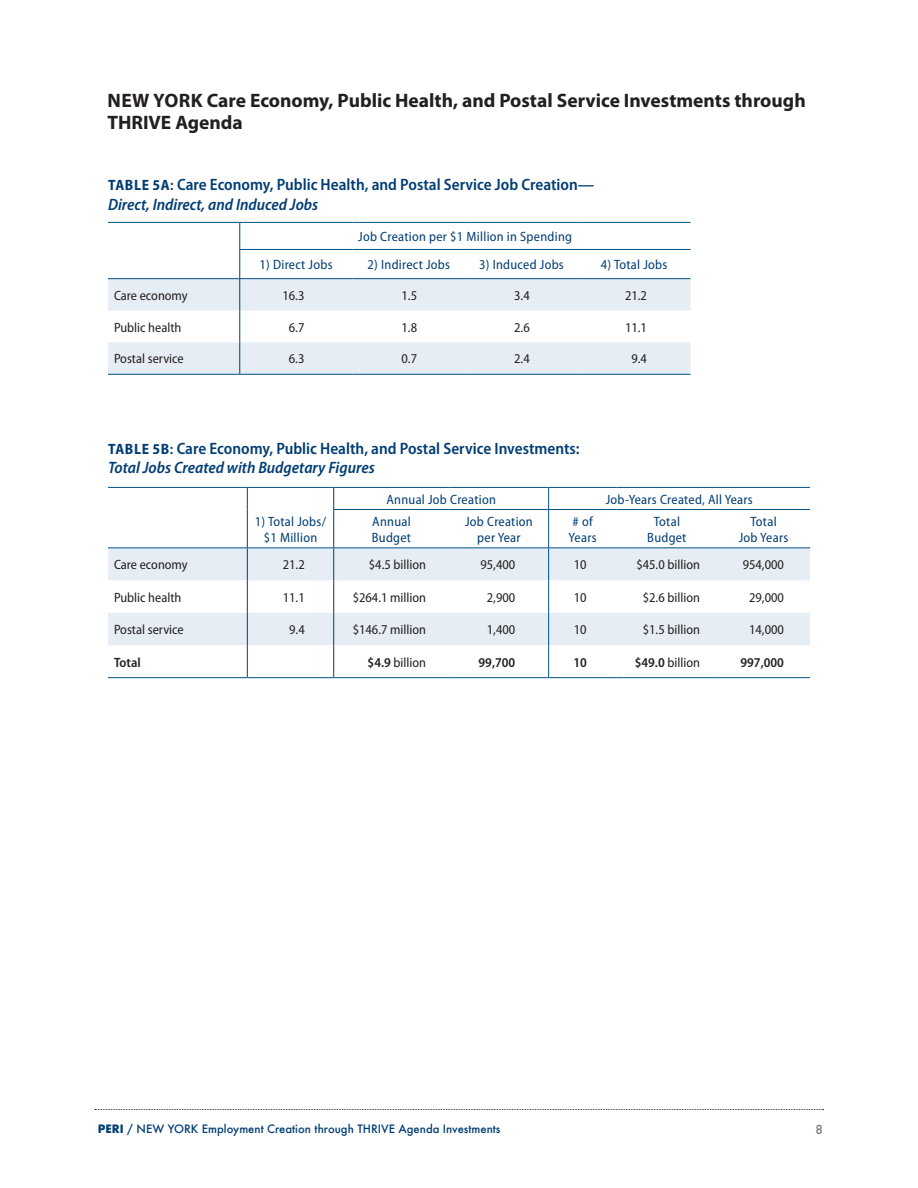
<style>
.page{position:relative;width:918px;height:1188px;background:#fff}
.page>*{position:absolute;margin:0;border:0;box-sizing:border-box;transform-origin:0 0}
.Bhead{font:700 19.5px/22.5px "Myriad Pro";color:#231f20}
.TableNumber{font:600 semi-condensed 16.5px/19.5px "Myriad Pro";color:#013d74}
.Table_Text{font:semi-condensed 13.5px "Myriad Pro";color:#231f20}
.Table_Header1{font:semi-condensed 13.5px/16.2px "Myriad Pro";letter-spacing:.02em;color:#013d74;text-align:center}
.Table_Text-2{font:600 semi-condensed 13.5px "Myriad Pro";color:#231f20}
.t1{font:500 12px "Futura";color:#76787b}
.t2{font:500 11.25px "Futura";color:#013d74}
.s1{font-weight:700;font-size:15px}
.s2{font-size:15px}
.s3{font-style:italic}
.s4{font-weight:600}
.s5{font-weight:700}
</style>
<div class="page">
<svg style="left:95px;top:1109px;width:729px;height:1px"></svg>
<svg style="left:108px;top:279px;width:583px;height:95px;fill:#e7edf4"></svg>
<hr style="left:108px;top:222px;width:132px;height:1px;background:#005187">
<hr style="left:240px;top:222px;width:112px;height:1px;background:#005187">
<hr style="left:352px;top:222px;width:113px;height:1px;background:#005187">
<hr style="left:465px;top:222px;width:113px;height:1px;background:#005187">
<hr style="left:578px;top:222px;width:113px;height:1px;background:#005187">
<hr style="left:240px;top:278px;width:112px;height:1px;background:#005187">
<hr style="left:352px;top:278px;width:113px;height:1px;background:#005187">
<hr style="left:465px;top:278px;width:113px;height:1px;background:#005187">
<hr style="left:578px;top:278px;width:113px;height:1px;background:#005187">
<hr style="left:352px;top:249px;width:113px;height:1px;background:#005187">
<hr style="left:465px;top:249px;width:113px;height:1px;background:#005187">
<hr style="left:578px;top:249px;width:113px;height:1px;background:#005187">
<hr style="left:240px;top:249px;width:112px;height:1px;background:#005187">
<hr style="left:108px;top:278px;width:132px;height:1px;background:#005187">
<hr style="left:108px;top:374px;width:132px;height:1px;background:#005187">
<hr style="left:240px;top:374px;width:112px;height:1px;background:#005187">
<hr style="left:352px;top:374px;width:113px;height:1px;background:#005187">
<hr style="left:465px;top:374px;width:113px;height:1px;background:#005187">
<hr style="left:578px;top:374px;width:113px;height:1px;background:#005187">
<svg style="left:240px;top:223px;width:1px;height:26px"></svg>
<hr style="left:240px;top:249px;width:1px;height:30px;background:#013d74">
<hr style="left:240px;top:279px;width:1px;height:32px;background:#013d74">
<hr style="left:240px;top:311px;width:1px;height:31px;background:#013d74">
<hr style="left:240px;top:342px;width:1px;height:32px;background:#013d74">
<svg style="left:108px;top:548px;width:702px;height:97px;fill:#e7edf4"></svg>
<hr style="left:334px;top:509px;width:115px;height:1px;background:#005187">
<hr style="left:449px;top:509px;width:100px;height:1px;background:#005187">
<hr style="left:549px;top:509px;width:68px;height:1px;background:#005187">
<hr style="left:617px;top:509px;width:100px;height:1px;background:#005187">
<hr style="left:717px;top:509px;width:93px;height:1px;background:#005187">
<hr style="left:548px;top:510px;width:1px;height:37px;background:#005187">
<hr style="left:548px;top:548px;width:1px;height:32px;background:#005187">
<hr style="left:548px;top:580px;width:1px;height:33px;background:#005187">
<hr style="left:548px;top:613px;width:1px;height:32px;background:#005187">
<hr style="left:548px;top:645px;width:1px;height:32px;background:#005187">
<svg style="left:548px;top:488px;width:1px;height:21px"></svg>
<hr style="left:108px;top:487px;width:139px;height:1px;background:#005187">
<hr style="left:247px;top:487px;width:87px;height:1px;background:#005187">
<hr style="left:334px;top:487px;width:115px;height:1px;background:#005187">
<hr style="left:449px;top:487px;width:100px;height:1px;background:#005187">
<hr style="left:549px;top:487px;width:68px;height:1px;background:#005187">
<hr style="left:617px;top:487px;width:100px;height:1px;background:#005187">
<hr style="left:717px;top:487px;width:93px;height:1px;background:#005187">
<svg style="left:247px;top:488px;width:1px;height:22px"></svg>
<hr style="left:247px;top:510px;width:1px;height:37px;background:#013d74">
<svg style="left:333px;top:488px;width:1px;height:22px"></svg>
<hr style="left:333px;top:510px;width:1px;height:37px;background:#013d74">
<hr style="left:247px;top:548px;width:1px;height:32px;background:#013d74">
<hr style="left:333px;top:548px;width:1px;height:32px;background:#013d74">
<hr style="left:247px;top:580px;width:1px;height:33px;background:#013d74">
<hr style="left:247px;top:613px;width:1px;height:32px;background:#013d74">
<hr style="left:247px;top:645px;width:1px;height:32px;background:#013d74">
<hr style="left:333px;top:580px;width:1px;height:33px;background:#013d74">
<hr style="left:333px;top:613px;width:1px;height:32px;background:#013d74">
<hr style="left:333px;top:645px;width:1px;height:32px;background:#013d74">
<hr style="left:108px;top:677px;width:139px;height:1px;background:#005187">
<hr style="left:247px;top:677px;width:87px;height:1px;background:#005187">
<hr style="left:334px;top:677px;width:115px;height:1px;background:#005187">
<hr style="left:449px;top:677px;width:100px;height:1px;background:#005187">
<hr style="left:549px;top:677px;width:68px;height:1px;background:#005187">
<hr style="left:617px;top:677px;width:100px;height:1px;background:#005187">
<hr style="left:717px;top:677px;width:93px;height:1px;background:#005187">
<hr style="left:247px;top:547px;width:87px;height:1px;background:#005187">
<hr style="left:334px;top:547px;width:115px;height:1px;background:#005187">
<hr style="left:449px;top:547px;width:100px;height:1px;background:#005187">
<hr style="left:549px;top:547px;width:68px;height:1px;background:#005187">
<hr style="left:617px;top:547px;width:100px;height:1px;background:#005187">
<hr style="left:717px;top:547px;width:93px;height:1px;background:#005187">
<hr style="left:108px;top:547px;width:139px;height:1px;background:#005187">
<p class="Bhead" style="left:107px;top:89px;width:700px">NEW YORK Care Economy, Public Health, and Postal Service Investments through<br>THRIVE Agenda</p>
<p class="TableNumber" style="left:108px;top:175px;width:488px"><span class="s1">TABLE 5A</span><span class="s2">:</span> Care Economy, Public Health, and Postal Service Job Creation—<br><span class="s3">Direct, Indirect, and Induced Jobs</span></p>
<p class="Table_Header1" style="left:358px;top:229px;width:215px">Job Creation per $1 Million in Spending</p>
<p class="Table_Header1" style="left:260px;top:257px;width:75px">1) Direct Jobs</p>
<p class="Table_Header1" style="left:368px;top:257px;width:84px">2) Indirect Jobs</p>
<p class="Table_Header1" style="left:479px;top:257px;width:86px">3) Induced Jobs</p>
<p class="Table_Header1" style="left:601px;top:257px;width:68px">4) Total Jobs</p>
<p class="Table_Text" style="left:114px;top:288px;width:75px">Care economy</p>
<p class="Table_Text" style="left:282px;top:288px;width:23px">16.3</p>
<p class="Table_Text" style="left:402px;top:288px;width:17px">1.5</p>
<p class="Table_Text" style="left:514px;top:288px;width:17px">3.4</p>
<p class="Table_Text" style="left:625px;top:288px;width:23px">21.2</p>
<p class="Table_Text" style="left:114px;top:320px;width:69px">Public health</p>
<p class="Table_Text" style="left:289px;top:320px;width:17px">6.7</p>
<p class="Table_Text" style="left:402px;top:320px;width:17px">1.8</p>
<p class="Table_Text" style="left:514px;top:320px;width:17px">2.6</p>
<p class="Table_Text" style="left:625px;top:320px;width:23px">11.1</p>
<p class="Table_Text" style="left:114px;top:352px;width:71px">Postal service</p>
<p class="Table_Text" style="left:289px;top:352px;width:17px">6.3</p>
<p class="Table_Text" style="left:402px;top:352px;width:17px">0.7</p>
<p class="Table_Text" style="left:514px;top:352px;width:17px">2.4</p>
<p class="Table_Text" style="left:631px;top:352px;width:17px">9.4</p>
<p class="TableNumber" style="left:108px;top:439px;width:473px"><span class="s1">TABLE 5B</span><span class="s2">:</span> Care Economy, Public Health, and Postal Service Investments:<br><span class="s3">Total Jobs Created with Budgetary Figures</span></p>
<p class="Table_Header1" style="left:255px;top:513px;width:73px">1) Total Jobs/ $1 Million</p>
<p class="Table_Header1" style="left:386px;top:491px;width:111px">Annual Job Creation</p>
<p class="Table_Header1" style="left:606px;top:491px;width:148px">Job-Years Created, All Years</p>
<p class="Table_Header1" style="left:372px;top:513px;width:41px;text-align:left">Annual<br>Budget</p>
<p class="Table_Header1" style="left:465px;top:513px;width:69px">Job Creation per Year</p>
<p class="Table_Header1" style="left:569px;top:513px;width:30px;text-align:left"># of<br>Years</p>
<p class="Table_Header1" style="left:647px;top:513px;width:41px">Total<br>Budget</p>
<p class="Table_Header1" style="left:739px;top:513px;width:51px">Total<br>Job Years</p>
<p class="Table_Text" style="left:114px;top:557px;width:75px">Care economy</p>
<p class="Table_Text" style="left:283px;top:557px;width:23px">21.2</p>
<p class="Table_Text" style="left:369px;top:557px;width:59px">$4.5 billion</p>
<p class="Table_Text" style="left:480px;top:557px;width:36px">95,400</p>
<p class="Table_Text" style="left:574px;top:557px;width:14px">10</p>
<p class="Table_Text" style="left:636px;top:557px;width:65px">$45.0 billion</p>
<p class="Table_Text" style="left:743px;top:557px;width:43px">954,000</p>
<p class="Table_Text" style="left:114px;top:590px;width:69px">Public health</p>
<p class="Table_Text" style="left:283px;top:590px;width:23px">11.1</p>
<p class="Table_Text" style="left:353px;top:590px;width:75px">$264.1 million</p>
<p class="Table_Text" style="left:487px;top:590px;width:30px">2,900</p>
<p class="Table_Text" style="left:574px;top:590px;width:14px">10</p>
<p class="Table_Text" style="left:643px;top:590px;width:59px">$2.6 billion</p>
<p class="Table_Text" style="left:749px;top:590px;width:36px">29,000</p>
<p class="Table_Text" style="left:114px;top:622px;width:71px">Postal service</p>
<p class="Table_Text" style="left:289px;top:622px;width:17px">9.4</p>
<p class="Table_Text" style="left:353px;top:622px;width:75px">$146.7 million</p>
<p class="Table_Text" style="left:487px;top:622px;width:30px">1,400</p>
<p class="Table_Text" style="left:574px;top:622px;width:14px">10</p>
<p class="Table_Text" style="left:643px;top:622px;width:59px">$1.5 billion</p>
<p class="Table_Text" style="left:749px;top:622px;width:36px">14,000</p>
<p class="Table_Text-2" style="left:114px;top:655px;width:28px">Total</p>
<p class="Table_Text" style="left:368px;top:655px;width:60px"><span class="s4">$4.9</span> billion</p>
<p class="Table_Text-2" style="left:479px;top:655px;width:38px">99,700</p>
<p class="Table_Text-2" style="left:574px;top:655px;width:15px">10</p>
<p class="Table_Text" style="left:635px;top:655px;width:67px"><span class="s4">$49.0</span> billion</p>
<p class="Table_Text-2" style="left:741px;top:655px;width:45px">997,000</p>
<p class="t2" style="left:98px;top:1121px;width:404px"><span class="s5">PERI</span> / NEW YORK Employment Creation through THRIVE Agenda Investments</p>
<p class="t1" style="left:816px;top:1121px;width:9px">8</p>
</div>
